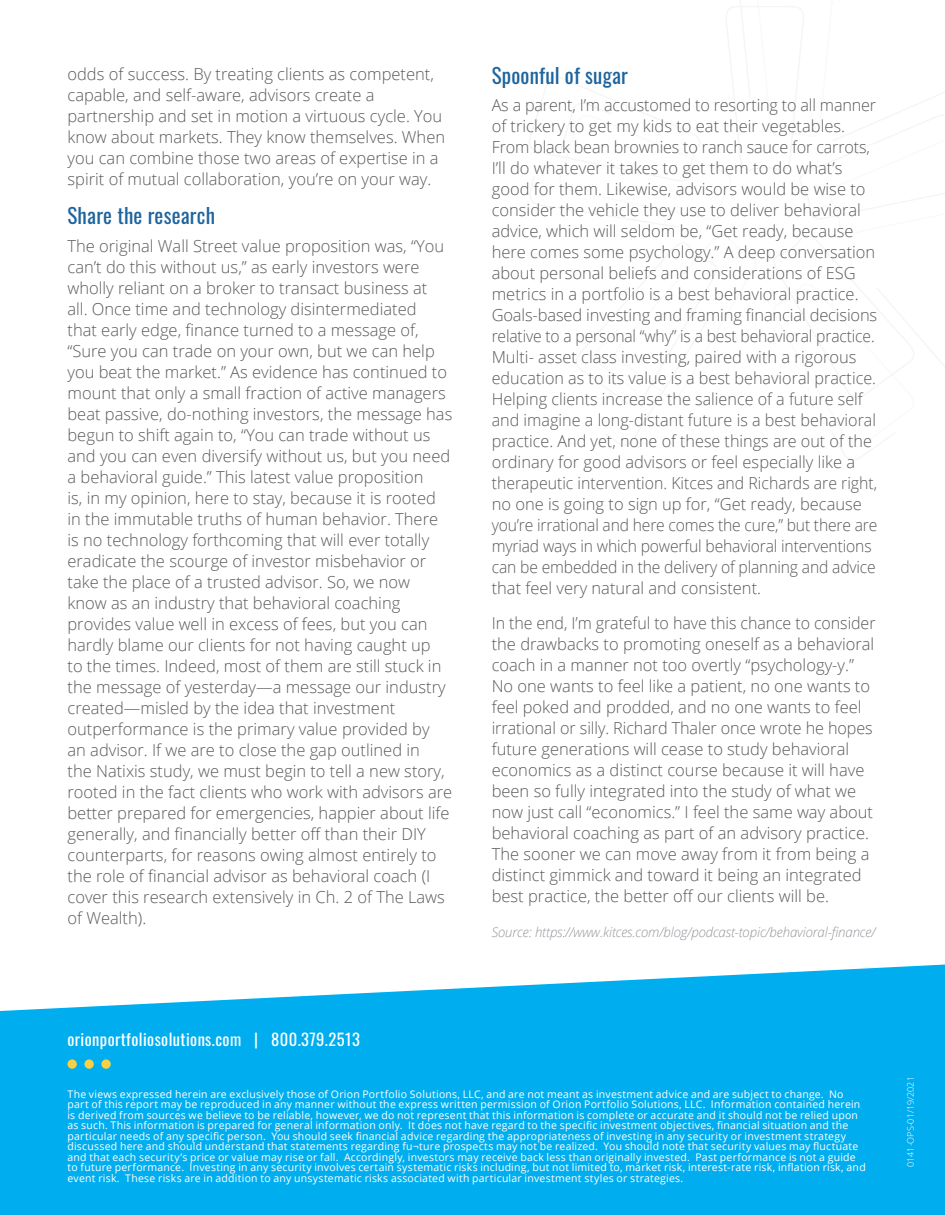
<style>
.page{position:relative;width:945px;height:1215px;background:#fff}
.page>*{position:absolute;margin:0;border:0;box-sizing:border-box;transform-origin:0 0}
.cyan_section_headers{font:21px "Oswald";letter-spacing:.01em;color:#1d649e}
.t1{font:300 16.5px/21px "Open Sans";color:#58595c}
.Paragraph_Style_2{font:16.5px "Oswald";letter-spacing:.025em;color:#fff}
.Paragraph_Style_9{font:italic 300 13.5px "Open Sans";letter-spacing:-.01em;color:#94969b}
.Footnote{font:10.5px/10.5px "Open Sans";letter-spacing:.02em;color:#fff}
.t2{font:300 9px "Open Sans";color:#fff}
</style>
<div class="page">
<svg style="left:529px;top:0;width:416px;height:460px"></svg>
<svg style="left:0;top:965px;width:945px;height:250px;background:#16b5f0"></svg>
<svg style="left:67px;top:1059px;width:10px;height:10px"></svg>
<svg style="left:84px;top:1059px;width:10px;height:10px"></svg>
<svg style="left:101px;top:1059px;width:10px;height:10px"></svg>
<p class="t1" style="left:68px;top:63px;width:379px">odds of success. By treating clients as competent, capable, and self-aware, advisors create a partnership and set in motion a virtuous cycle. You know about markets. They know themselves. When you can combine those two areas of expertise in a spirit of mutual collaboration, you’re on your way.</p>
<p class="cyan_section_headers" style="left:68px;top:197px;width:149px">Share the research</p>
<p class="t1" style="left:68px;top:235px;width:386px">The original Wall Street value proposition was, “You can’t do this without us,” as early investors were wholly reliant on a broker to transact business at<br>all. Once time and technology disintermediated<br>that early edge, finance turned to a message of, “Sure you can trade on your own, but we can help you beat the market.” As evidence has continued to mount that only a small fraction of active managers beat passive, do-nothing investors, the message has begun to shift again to, “You can trade without us and you can even diversify without us, but you need a behavioral guide.” This latest value proposition<br>is, in my opinion, here to stay, because it is rooted in the immutable truths of human behavior. There is no technology forthcoming that will ever totally eradicate the scourge of investor misbehavior or take the place of a trusted advisor. So, we now know as an industry that behavioral coaching provides value well in excess of fees, but you can hardly blame our clients for not having caught up<br>to the times. Indeed, most of them are still stuck in the message of yesterday—a message our industry created—misled by the idea that investment outperformance is the primary value provided by<br>an advisor. If we are to close the gap outlined in<br>the Natixis study, we must begin to tell a new story, rooted in the fact clients who work with advisors are better prepared for emergencies, happier about life generally, and financially better off than their DIY counterparts, for reasons owing almost entirely to the role of financial advisor as behavioral coach (I cover this research extensively in Ch. 2 of The Laws of Wealth).</p>
<p class="cyan_section_headers" style="left:492px;top:56px;width:138px">Spoonful of sugar</p>
<p class="t1" style="left:492px;top:94px;width:387px">As a parent, I’m accustomed to resorting to all manner of trickery to get my kids to eat their vegetables.<br>From black bean brownies to ranch sauce for carrots, I’ll do whatever it takes to get them to do what’s good for them. Likewise, advisors would be wise to consider the vehicle they use to deliver behavioral advice, which will seldom be, “Get ready, because here comes some psychology.” A deep conversation about personal beliefs and considerations of ESG metrics in a portfolio is a best behavioral practice.<br>Goals-based investing and framing financial decisions relative to a personal “why” is a best behavioral practice.<br>Multi- asset class investing, paired with a rigorous education as to its value is a best behavioral practice.<br>Helping clients increase the salience of a future self and imagine a long-distant future is a best behavioral practice. And yet, none of these things are out of the ordinary for good advisors or feel especially like a therapeutic intervention. Kitces and Richards are right, no one is going to sign up for, “Get ready, because you’re irrational and here comes the cure,” but there are myriad ways in which powerful behavioral interventions can be embedded in the delivery of planning and advice that feel very natural and consistent.</p>
<p class="t1" style="left:492px;top:612px;width:385px">In the end, I’m grateful to have this chance to consider the drawbacks to promoting oneself as a behavioral coach in a manner not too overtly “psychology-y.” No one wants to feel like a patient, no one wants to feel poked and prodded, and no one wants to feel irrational or silly. Richard Thaler once wrote he hopes future generations will cease to study behavioral economics as a distinct course because it will have been so fully integrated into the study of what we now just call “economics.” I feel the same way about behavioral coaching as part of an advisory practice.<br>The sooner we can move away from it from being a distinct gimmick and toward it being an integrated best practice, the better off our clients will be.</p>
<p class="Paragraph_Style_9" style="left:492px;top:922px;width:385px">Source: https://www.kitces.com/blog/podcast-topic/behavioral-finance/</p>
<p class="Paragraph_Style_2" style="left:68px;top:1025px;width:294px">orionportfoliosolutions.com | 800.379.2513</p>
<p class="Footnote" style="left:68px;top:1088px;width:800px">The views expressed herein are exclusively those of Orion Portfolio Solutions, LLC, and are not meant as investment advice and are subject to change. No part of this report may be reproduced in any manner without the express written permission of Orion Portfolio Solutions, LLC. Information contained herein is derived from sources we believe to be reliable, however, we do not represent that this information is complete or accurate and it should not be relied upon as such. This information is prepared for general information only. It does not have regard to the specific investment objectives, financial situation and the particular needs of any specific person. You should seek financial advice regarding the appropriateness of investing in any security or investment strategy discussed here and should understand that statements regarding fu¬ture prospects may not be realized. You should note that security values may fluctuate and that each security’s price or value may rise or fall. Accordingly, investors may receive back less than originally invested. Past performance is not a guide to future performance. Investing in any security involves certain systematic risks including, but not limited to, market risk, interest-rate risk, inflation risk, and event risk. These risks are in addition to any unsystematic risks associated with particular investment styles or strategies.</p>
<p class="t2" style="left:904px;top:1167px;width:92px;rotate:-90deg">0141-OPS-01/19/2021</p>
</div>
